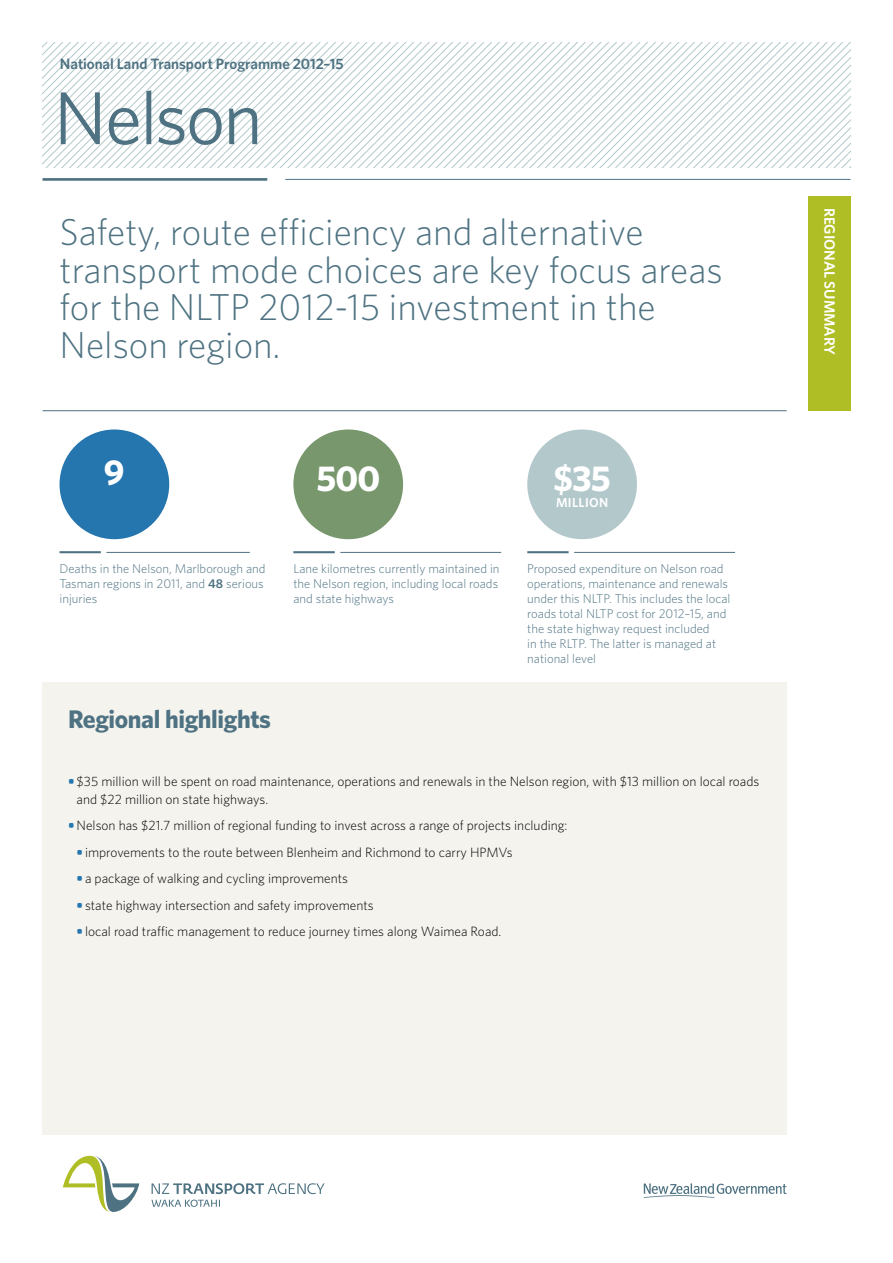
<style>
.page{position:relative;width:893px;height:1263px;background:#fff}
.page>*{position:absolute;margin:0;border:0;box-sizing:border-box;transform-origin:0 0}
.t1{font:75px "Whitney";letter-spacing:-.025em;color:#4e7282}
.t2{font:300 37.5px/37.5px "Whitney";color:#4e7282}
.t3{font:700 36px "Whitney";color:#fff}
.t4{font:700 25.5px "Whitney";color:#4e7282}
.t5{font:600 15px "Whitney";letter-spacing:-.005em;color:#4e7282}
.t6{font:600 15px "Whitney";color:#fff}
.t7{font:300 13.5px/18px "Whitney";color:#000}
.t8{font:600 13.05px "Whitney";letter-spacing:.025em;color:#fff}
.t9{font:300 12.75px/15px "Whitney";color:#4e7282}
.s1{font-weight:600}
.s2{font-weight:700;color:#2575ae}
</style>
<div class="page">
<svg style="left:43px;top:43px;width:807px;height:125px"></svg>
<hr style="left:43px;top:178px;width:224px;height:3px;background:#4e7282">
<hr style="left:285px;top:179px;width:565px;height:1px;background:#4e7282">
<div style="left:808px;top:196px;width:42px;height:215px;background:#afbe24"></div>
<svg style="left:644px;top:1183px;width:143px;height:15px"></svg>
<svg style="left:151px;top:1183px;width:174px;height:24px"></svg>
<svg style="left:63px;top:1155px;width:76px;height:57px"></svg>
<hr style="left:43px;top:410px;width:744px;height:1px;background:#4e7282">
<div style="left:60px;top:429px;width:109px;height:110px;background:#2575ae;border-radius:50%"></div>
<div style="left:293px;top:429px;width:110px;height:110px;background:#78976d;border-radius:50%"></div>
<div style="left:527px;top:429px;width:110px;height:110px;background:#b3c8cb;border-radius:50%"></div>
<hr style="left:60px;top:551px;width:41px;height:2px;background:#4e7282">
<hr style="left:293px;top:551px;width:42px;height:2px;background:#4e7282">
<hr style="left:527px;top:551px;width:42px;height:2px;background:#4e7282">
<hr style="left:106px;top:552px;width:144px;height:1px;background:#4e7282">
<hr style="left:340px;top:552px;width:161px;height:1px;background:#4e7282">
<hr style="left:574px;top:552px;width:161px;height:1px;background:#4e7282">
<div style="left:43px;top:682px;width:744px;height:453px;background:#f4f3ee"></div>
<p class="t5" style="left:60px;top:54px;width:285px">National Land Transport Programme 2012–15</p>
<h1 class="t1" style="left:54px;top:68px;width:210px">Nelson</h1>
<h2 class="t2" style="left:60px;top:212px;width:665px">Safety, route efficiency and alternative transport mode choices are key focus areas for the NLTP 2012-15 investment in the Nelson region.</h2>
<h3 class="t3" style="left:104px;top:448px;width:22px">9</h3>
<h3 class="t3" style="left:316px;top:454px;width:65px">500</h3>
<h3 class="t3" style="left:553px;top:454px;width:59px">$35</h3>
<p class="t8" style="left:556px;top:493px;width:54px">MILLION</p>
<p class="t9" style="left:60px;top:561px;width:208px">Deaths in the Nelson, Marlborough and<br>Tasman regions in 2011, and <span class="s1">48</span> serious injuries</p>
<p class="t9" style="left:293px;top:561px;width:208px;text-align:justify">Lane kilometres currently maintained in the Nelson region, including local roads and state highways</p>
<p class="t9" style="left:527px;top:561px;width:205px">Proposed expenditure on Nelson road operations, maintenance and renewals under this NLTP. This includes the local roads total NLTP cost for 2012–15, and the state highway request included<br>in the RLTP. The latter is managed at national level</p>
<h3 class="t4" style="left:68px;top:702px;width:205px">Regional highlights</h3>
<p class="t7" style="left:77px;top:771px;width:684px;text-indent:-9px"><span class="s2">•</span> $35 million will be spent on road maintenance, operations and renewals in the Nelson region, with $13 million on local roads and $22 million on state highways.</p>
<p class="t7" style="left:68px;top:816px;width:501px"><span class="s2">•</span> Nelson has $21.7 million of regional funding to invest across a range of projects including:</p>
<p class="t7" style="left:77px;top:842px;width:438px"><span class="s2">•</span> improvements to the route between Blenheim and Richmond to carry HPMVs</p>
<p class="t7" style="left:77px;top:869px;width:273px"><span class="s2">•</span> a package of walking and cycling improvements</p>
<p class="t7" style="left:77px;top:895px;width:299px"><span class="s2">•</span> state highway intersection and safety improvements</p>
<p class="t7" style="left:77px;top:922px;width:426px"><span class="s2">•</span> local road traffic management to reduce journey times along Waimea Road.</p>
<p class="t6" style="left:840px;top:208px;width:149px;rotate:90deg">Regional SUMMARY</p>
</div>
